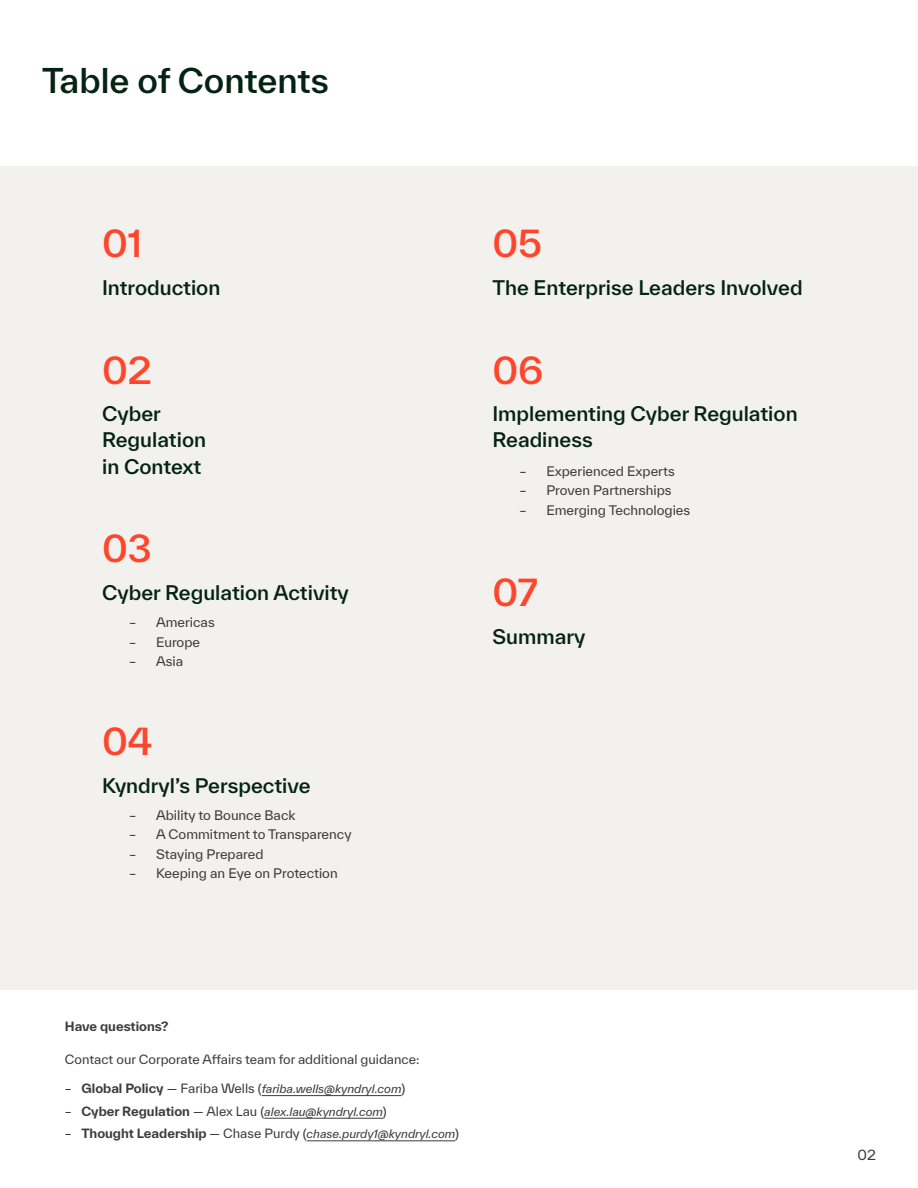
<style>
.page{position:relative;width:918px;height:1188px;background:#fff}
.page>*{position:absolute;margin:0;border:0;box-sizing:border-box;transform-origin:0 0}
.t1{font:500 36px "TWK Everett";color:#ff462d}
.t2{font:500 33px "TWK Everett";color:#042315}
.t3{font:500 19.5px/26.2px "TWK Everett";color:#042315}
.t4{font:13.5px "TWK Everett";color:#3d3c3c}
.t5{font:12.75px "TWK Everett";color:#3d3c3c}
.t6{font:12.3px "TWK Everett";color:#3d3c3c}
.t7{font:700 12.3px "TWK Everett";color:#3d3c3c}
.t8{font:italic 11.25px "TWK Everett";color:#3d3c3c}
.s1{font-style:normal;font-size:12.3px}
.s2{font-weight:700;font-style:normal;font-size:12.3px}
</style>
<div class="page">
<div style="left:0;top:166px;width:918px;height:1022px;background:#f2f1ee"></div>
<div style="left:0;top:990px;width:918px;height:198px;background:#fff"></div>
<hr style="left:262px;top:1095px;width:140px;height:1px;background:#3d3c3c">
<hr style="left:264px;top:1118px;width:119px;height:1px;background:#3d3c3c">
<hr style="left:307px;top:1140px;width:148px;height:1px;background:#3d3c3c">
<h2 class="t2" style="left:42px;top:58px;width:288px">Table of Contents</h2>
<h1 class="t1" style="left:102px;top:218px;width:42px">01</h1>
<h3 class="t3" style="left:102px;top:274px;width:120px">Introduction</h3>
<h1 class="t1" style="left:102px;top:345px;width:51px">02</h1>
<h3 class="t3" style="left:102px;top:400px;width:106px">Cyber<br>Regulation in Context</h3>
<h1 class="t1" style="left:102px;top:523px;width:51px">03</h1>
<h3 class="t3" style="left:102px;top:579px;width:248px">Cyber Regulation Activity</h3>
<p class="t5" style="left:129px;top:614px;width:87px">– Americas</p>
<p class="t5" style="left:129px;top:633px;width:72px">– Europe</p>
<p class="t5" style="left:129px;top:653px;width:56px">– Asia</p>
<h1 class="t1" style="left:102px;top:716px;width:52px">04</h1>
<h3 class="t3" style="left:102px;top:772px;width:210px">Kyndryl’s Perspective</h3>
<p class="t5" style="left:129px;top:806px;width:168px">– Ability to Bounce Back</p>
<p class="t5" style="left:129px;top:826px;width:224px">– A Commitment to Transparency</p>
<p class="t5" style="left:129px;top:845px;width:136px">– Staying Prepared</p>
<p class="t5" style="left:129px;top:865px;width:210px">– Keeping an Eye on Protection</p>
<h1 class="t1" style="left:492px;top:218px;width:51px">05</h1>
<h3 class="t3" style="left:492px;top:274px;width:312px">The Enterprise Leaders Involved</h3>
<h1 class="t1" style="left:492px;top:345px;width:53px">06</h1>
<h3 class="t3" style="left:492px;top:400px;width:307px">Implementing Cyber Regulation<br>Readiness</h3>
<p class="t5" style="left:519px;top:462px;width:157px">– Experienced Experts</p>
<p class="t5" style="left:519px;top:482px;width:154px">– Proven Partnerships</p>
<p class="t5" style="left:519px;top:501px;width:172px">– Emerging Technologies</p>
<h1 class="t1" style="left:492px;top:567px;width:47px">07</h1>
<h3 class="t3" style="left:492px;top:623px;width:94px">Summary</h3>
<p class="t7" style="left:65px;top:1017px;width:105px">Have questions?</p>
<p class="t6" style="left:65px;top:1051px;width:356px">Contact our Corporate Affairs team for additional guidance:</p>
<p class="t8" style="left:65px;top:1081px;width:342px"><span class="s1">–</span> <span class="s2">Global Policy</span> <span class="s1">— Fariba Wells (</span>fariba.wells@kyndryl.com<span class="s1">)</span></p>
<p class="t8" style="left:65px;top:1104px;width:323px"><span class="s1">–</span> <span class="s2">Cyber Regulation</span> <span class="s1">— Alex Lau (</span>alex.lau@kyndryl.com<span class="s1">)</span></p>
<p class="t8" style="left:65px;top:1126px;width:396px"><span class="s1">–</span> <span class="s2">Thought Leadership</span> <span class="s1">— Chase Purdy (</span>chase.purdy1@kyndryl.com<span class="s1">)</span></p>
<p class="t4" style="left:857px;top:1146px;width:20px">02xx</p>
</div>
